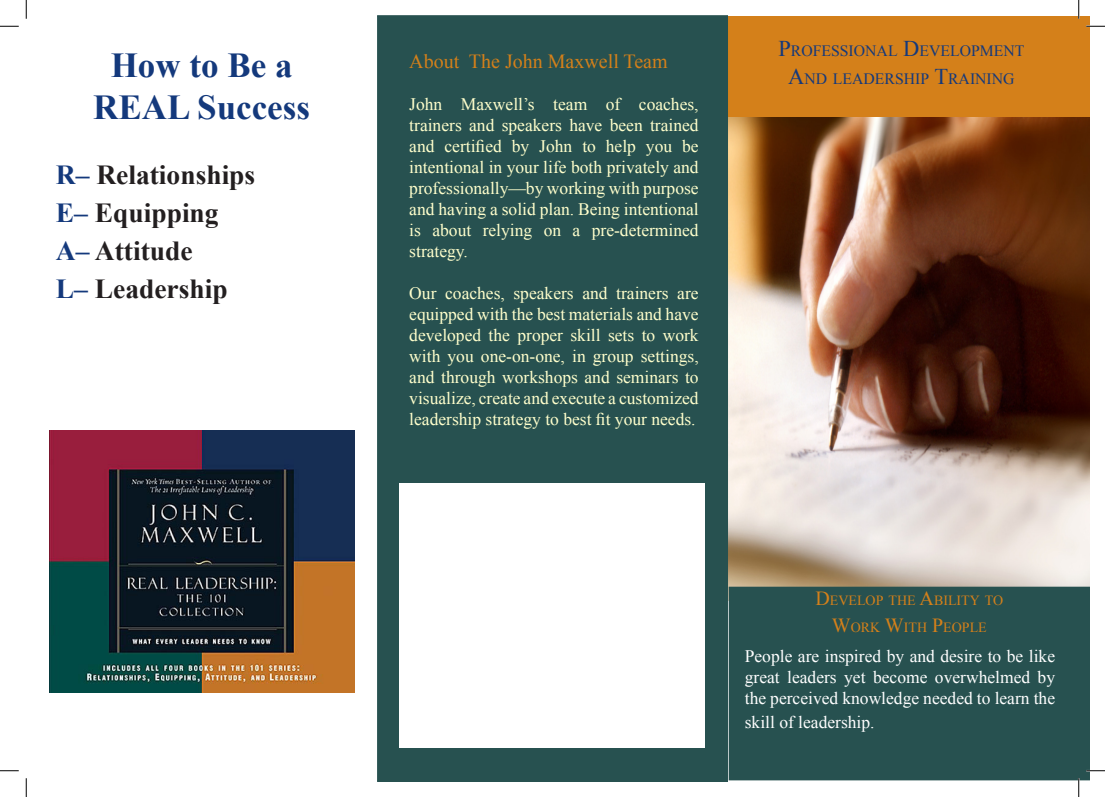
<style>
.page{position:relative;width:1105px;height:797px;background:#fff}
.page>*{position:absolute;margin:0;border:0;box-sizing:border-box;transform-origin:0 0}
.Heading_7{font:700 35px "Times New Roman";color:#14397c}
.Body_Text_4{font:700 27.5px "Times New Roman";color:#231f20}
.t1{font:20px "Times New Roman";color:#d4801a}
.t2{font:17.5px/21px "Times New Roman";color:#ffc;text-align:justify}
.t3{font:17.5px/21px "Times New Roman";color:#fff;text-align:justify}
.t4{font:15.75px "Times New Roman";color:#14397c}
.t5{font:14px "Times New Roman";color:#d4801a}
.s1{color:#14397c}
.s2{font-size:22.5px}
.s3{font-size:20px}
</style>
<div class="page">
<img style="left:728px;top:116px;width:362px;height:484px">
<div style="left:728px;top:16px;width:362px;height:100px;background:#d4801a"></div>
<div style="left:378px;top:16px;width:349px;height:765px;background:#275150"></div>
<div style="left:400px;top:483px;width:305px;height:265px;background:#fff"></div>
<div style="left:729px;top:587px;width:360px;height:192px;background:#275150"></div>
<div style="left:729px;top:586px;width:361px;height:194px;border:1px solid #275150"></div>
<img style="left:50px;top:430px;width:305px;height:263px">
<svg style="left:0;top:25px;width:19px;height:2px"></svg>
<svg style="left:1086px;top:25px;width:19px;height:2px"></svg>
<svg style="left:0;top:770px;width:19px;height:1px"></svg>
<svg style="left:1086px;top:770px;width:19px;height:1px"></svg>
<svg style="left:25px;top:0;width:2px;height:19px"></svg>
<svg style="left:25px;top:778px;width:2px;height:19px"></svg>
<svg style="left:1078px;top:0;width:1px;height:19px"></svg>
<svg style="left:1078px;top:778px;width:1px;height:19px"></svg>
<p class="Heading_7" style="left:111px;top:41px;width:183px">How to Be a</p>
<p class="Heading_7" style="left:93px;top:83px;width:218px">REAL Success</p>
<p class="Body_Text_4" style="left:56px;top:156px;width:201px"><span class="s1">R–</span> Relationships</p>
<p class="Body_Text_4" style="left:56px;top:194px;width:164px"><span class="s1">E–</span> Equipping</p>
<p class="Body_Text_4" style="left:56px;top:232px;width:138px"><span class="s1">A–</span> Attitude</p>
<p class="Body_Text_4" style="left:56px;top:269px;width:173px"><span class="s1">L–</span> Leadership</p>
<p class="t1" style="left:409px;top:48px;width:260px">About The John Maxwell Team</p>
<p class="t2" style="left:409px;top:93px;width:291px">John Maxwell’s team of coaches, trainers and speakers have been trained and certified by John to help you be intentional in your life both privately and professionally—by working with purpose and having a solid plan. Being intentional is about relying on a pre-determined strategy.</p>
<p class="t2" style="left:409px;top:282px;width:291px">Our coaches, speakers and trainers are equipped with the best materials and have developed the proper skill sets to work with you one-on-one, in group settings, and through workshops and seminars to visualize, create and execute a customized leadership strategy to best fit your needs.</p>
<p class="t4" style="left:778px;top:40px;width:248px"><span class="s2">P</span>ROFESSIONAL <span class="s2">D</span>EVELOPMENT</p>
<p class="t4" style="left:788px;top:68px;width:228px"><span class="s2">A</span>ND LEADERSHIP <span class="s2">T</span>RAINING</p>
<p class="t5" style="left:815px;top:591px;width:189px"><span class="s3">D</span>EVELOP THE <span class="s3">A</span>BILITY TO</p>
<p class="t5" style="left:832px;top:618px;width:156px"><span class="s3">W</span>ORK <span class="s3">W</span>ITH <span class="s3">P</span>EOPLE</p>
<p class="t3" style="left:745px;top:645px;width:312px">People are inspired by and desire to be like great leaders yet become overwhelmed by the perceived knowledge needed to learn the</p>
<p class="t3" style="left:745px;top:711px;width:131px">skill of leadership.</p>
</div>
